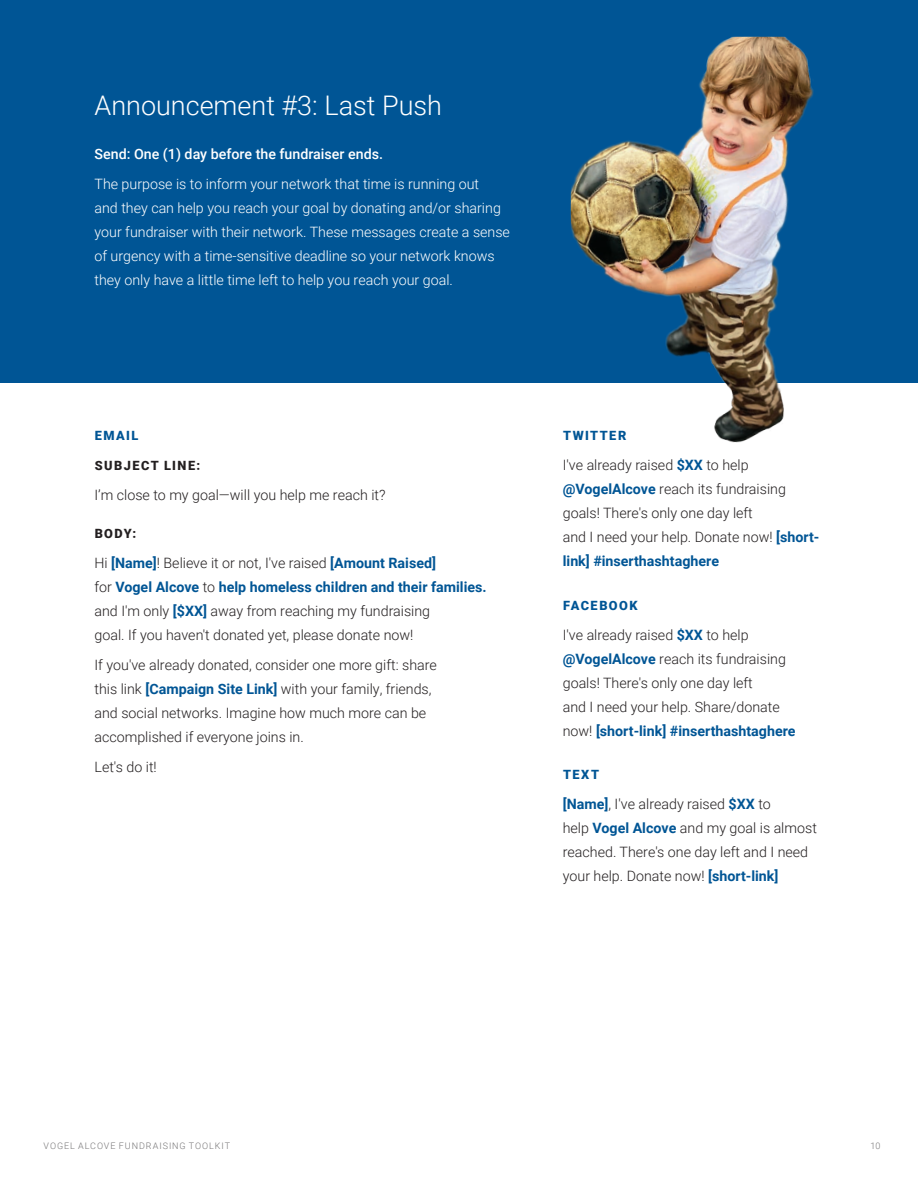
<style>
.page{position:relative;width:918px;height:1188px;background:#fff}
.page>*{position:absolute;margin:0;border:0;box-sizing:border-box;transform-origin:0 0}
.t1{font:300 27px "Roboto";color:#fff}
.Small_Body{font:300 14.25px/24px "Roboto";color:#231f20}
.Small_Body-2{font:300 14.25px/24px "Roboto";color:#fff}
.Small_Body-3{font:500 14.25px "Roboto";color:#fff}
.H4_Template{font:900 12.75px "Roboto";letter-spacing:.115em;color:#005595}
.t2{font:900 12.75px "Roboto";letter-spacing:.115em;color:#231f20}
.t3{font:300 9px "Roboto";letter-spacing:.105em;color:#767576}
.s1{font-weight:700;color:#005595}
</style>
<div class="page">
<div style="left:0;top:0;width:918px;height:382px;background:#005595"></div>
<img style="left:571px;top:37px;width:286px;height:406px">
<h3 class="t1" style="left:94px;top:86px;width:349px">Announcement #3: Last Push</h3>
<p class="Small_Body-3" style="left:94px;top:144px;width:290px">Send: One (1) day before the fundraiser ends.</p>
<p class="Small_Body-2" style="left:94px;top:171px;width:417px">The purpose is to inform your network that time is running out<br>and they can help you reach your goal by donating and/or sharing your fundraiser with their network. These messages create a sense of urgency with a time-sensitive deadline so your network knows they only have a little time left to help you reach your goal.</p>
<p class="H4_Template" style="left:95px;top:427px;width:45px">EMAIL</p>
<h5 class="t2" style="left:95px;top:457px;width:107px">SUBJECT LINE:</h5>
<p class="Small_Body" style="left:94px;top:482px;width:293px">I’m close to my goal—will you help me reach it?</p>
<h5 class="t2" style="left:95px;top:524px;width:43px">BODY:</h5>
<p class="Small_Body" style="left:94px;top:550px;width:394px">Hi <span class="s1">[Name]</span>! Believe it or not, I've raised <span class="s1">[Amount Raised]<br></span>for <span class="s1">Vogel Alcove</span> to <span class="s1">help homeless children and their families. </span>and I'm only <span class="s1">[$XX]</span> away from reaching my fundraising<br>goal. If you haven't donated yet, please donate now!</p>
<p class="Small_Body" style="left:94px;top:652px;width:344px">If you've already donated, consider one more gift: share this link <span class="s1">[Campaign Site Link]</span> with your family, friends, and social networks. Imagine how much more can be accomplished if everyone joins in.</p>
<p class="Small_Body" style="left:94px;top:754px;width:64px">Let's do it!</p>
<p class="H4_Template" style="left:563px;top:427px;width:65px">TWITTER</p>
<p class="Small_Body" style="left:563px;top:452px;width:258px">I've already raised <span class="s1">$XX</span> to help <span class="s1">@VogelAlcove</span> reach its fundraising goals! There's only one day left<br>and I need your help. Donate now! <span class="s1">[short&shy;link] #inserthashtaghere</span></p>
<p class="H4_Template" style="left:563px;top:596px;width:76px">FACEBOOK</p>
<p class="Small_Body" style="left:563px;top:622px;width:234px">I've already raised <span class="s1">$XX</span> to help <span class="s1">@VogelAlcove</span> reach its fundraising goals! There's only one day left<br>and I need your help. Share/donate now! <span class="s1">[short-link] #inserthashtaghere</span></p>
<p class="H4_Template" style="left:563px;top:766px;width:38px">TEXT</p>
<p class="Small_Body" style="left:563px;top:791px;width:256px"><span class="s1">[Name]</span>, I've already raised <span class="s1">$XX</span> to<br>help <span class="s1">Vogel Alcove</span> and my goal is almost reached. There's one day left and I need your help. Donate now! <span class="s1">[short-link]</span></p>
<p class="t3" style="left:44px;top:1140px;width:188px">VOGEL ALCOVE FUNDRAISING TOOLKIT</p>
<p class="t3" style="left:870px;top:1140px;width:12px">10</p>
</div>
